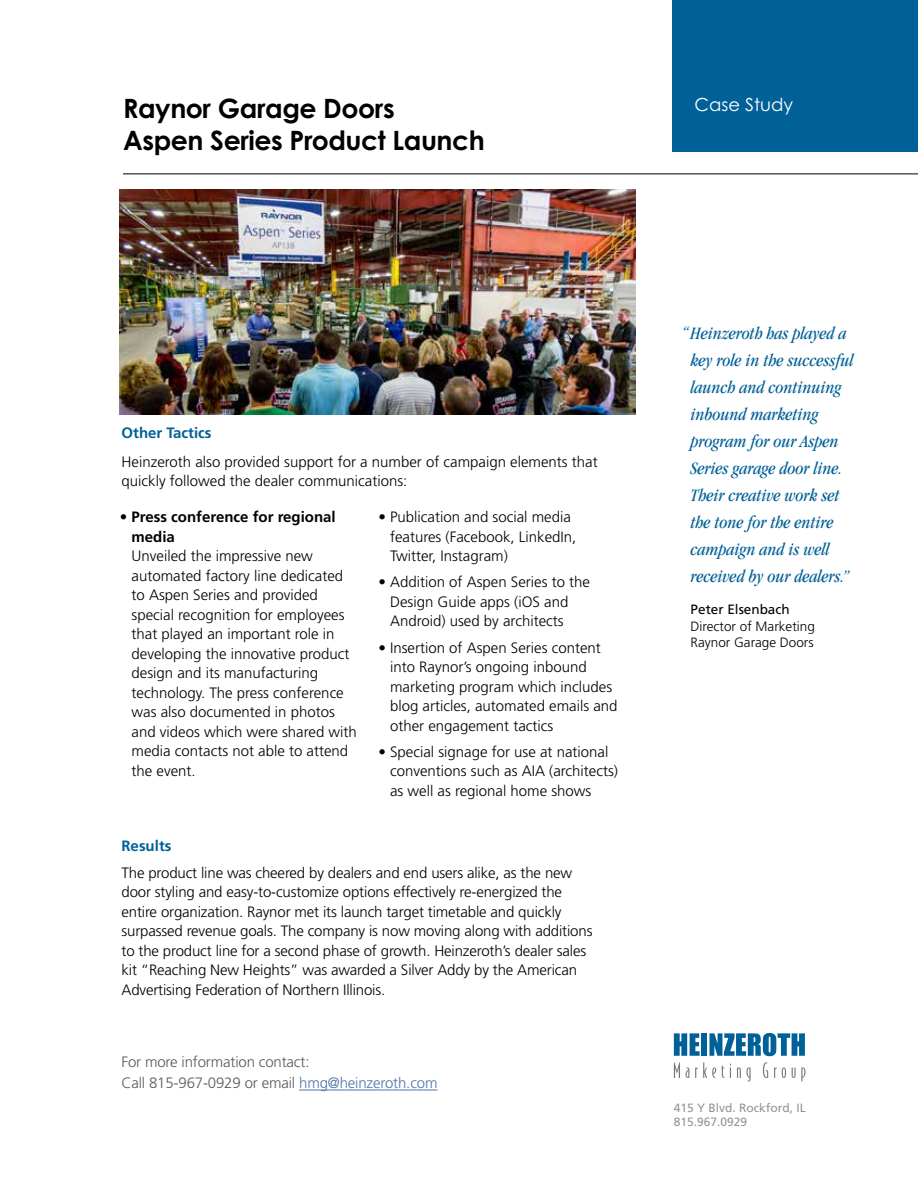
<style>
.page{position:relative;width:918px;height:1188px;background:#fff}
.page>*{position:absolute;margin:0;border:0;box-sizing:border-box;transform-origin:0 0}
.t1{font:700 26.7px/32px "Century Gothic";letter-spacing:-.015em;color:#000}
.t2{font:italic condensed 18px/27px "Garamond";color:#006098}
.t3{font:18px "Century Gothic";color:#fff}
.t4{font:300 15px/19.5px "Frutiger LT Std";color:#000}
.t5{font:300 15px/21px "Frutiger LT Std";letter-spacing:-.01em;color:#58595b}
.t6{font:700 15px/19.5px "Frutiger LT Std";color:#000}
.t7{font:700 15px "Frutiger LT Std";color:#006098}
.t8{font:300 13.5px/16.2px "Frutiger LT Std";color:#000}
.t9{font:13.5px "Frutiger LT Std";color:#000}
.t10{font:12px/14.4px "Frutiger LT Std";color:#939598}
.s1{font-weight:400}
.s2{color:#4f73ad}
</style>
<div class="page">
<hr style="left:299px;top:1090px;width:139px;height:1px;background:#4f73ad">
<img style="left:120px;top:189px;width:516px;height:226px">
<hr style="left:123px;top:174px;width:795px;height:1px;background:#000">
<div style="left:673px;top:0;width:245px;height:151px;background:#006098"></div>
<svg style="left:674px;top:1033px;width:26px;height:23px"></svg>
<div style="left:701px;top:1033px;width:6px;height:23px;background:#006098"></div>
<svg style="left:709px;top:1033px;width:96px;height:23px"></svg>
<svg style="left:674px;top:1062px;width:6px;height:16px"></svg>
<svg style="left:686px;top:1067px;width:3px;height:11px"></svg>
<svg style="left:695px;top:1062px;width:36px;height:16px"></svg>
<svg style="left:737px;top:1067px;width:14px;height:14px"></svg>
<svg style="left:763px;top:1062px;width:5px;height:16px"></svg>
<svg style="left:774px;top:1068px;width:3px;height:10px"></svg>
<svg style="left:782px;top:1067px;width:4px;height:11px"></svg>
<svg style="left:783px;top:1068px;width:2px;height:9px"></svg>
<svg style="left:792px;top:1067px;width:13px;height:14px"></svg>
<h1 class="t1" style="left:123px;top:92px;width:363px">Raynor Garage Doors<br>Aspen Series Product Launch</h1>
<p class="t3" style="left:694px;top:93px;width:100px">Case Study</p>
<p class="t7" style="left:122px;top:424px;width:92px">Other Tactics</p>
<p class="t4" style="left:122px;top:452px;width:478px">Heinzeroth also provided support for a number of campaign elements that quickly followed the dealer communications:</p>
<p class="t6" style="left:132px;top:507px;width:206px;text-indent:-12px"><span class="s1">•</span> Press conference for regional media</p>
<p class="t4" style="left:132px;top:546px;width:227px">Unveiled the impressive new automated factory line dedicated to Aspen Series and provided special recognition for employees that played an important role in developing the innovative product design and its manufacturing technology. The press conference was also documented in photos and videos which were shared with media contacts not able to attend the event.</p>
<p class="t4" style="left:390px;top:507px;width:188px;text-indent:-12px"><span class="s1">•</span> Publication and social media features (Facebook, LinkedIn,<br>Twitter, Instagram)</p>
<p class="t4" style="left:390px;top:573px;width:202px;text-indent:-12px"><span class="s1">•</span> Addition of Aspen Series to the<br>Design Guide apps (iOS and<br>Android) used by architects</p>
<p class="t4" style="left:390px;top:638px;width:229px;text-indent:-12px"><span class="s1">•</span> Insertion of Aspen Series content into Raynor’s ongoing inbound marketing program which includes blog articles, automated emails and other engagement tactics</p>
<p class="t4" style="left:390px;top:742px;width:230px;text-indent:-12px"><span class="s1">•</span> Special signage for use at national conventions such as AIA (architects) as well as regional home shows</p>
<p class="t7" style="left:122px;top:837px;width:51px">Results</p>
<p class="t4" style="left:122px;top:863px;width:473px">The product line was cheered by dealers and end users alike, as the new door styling and easy-to-customize options effectively re-energized the entire organization. Raynor met its launch target timetable and quickly surpassed revenue goals. The company is now moving along with additions to the product line for a second phase of growth. Heinzeroth’s dealer sales kit “Reaching New Heights” was awarded a Silver Addy by the American Advertising Federation of Northern Illinois.</p>
<p class="t5" style="left:122px;top:1052px;width:318px">For more information contact:<br>Call 815-967-0929 or email <span class="s2">hmg@heinzeroth.com</span></p>
<p class="t2" style="left:691px;top:320px;width:164px;text-indent:-8px">“Heinzeroth has played a key role in the successful launch and continuing inbound marketing program for our Aspen<br>Series garage door line.<br>Their creative work set the tone for the entire campaign and is well received by our dealers.”</p>
<p class="t9" style="left:691px;top:602px;width:101px">Peter Elsenbach</p>
<p class="t8" style="left:691px;top:618px;width:126px">Director of Marketing<br>Raynor Garage Doors</p>
<p class="t10" style="left:674px;top:1100px;width:134px">415 Y Blvd. Rockford, IL<br>815.967.0929</p>
</div>
